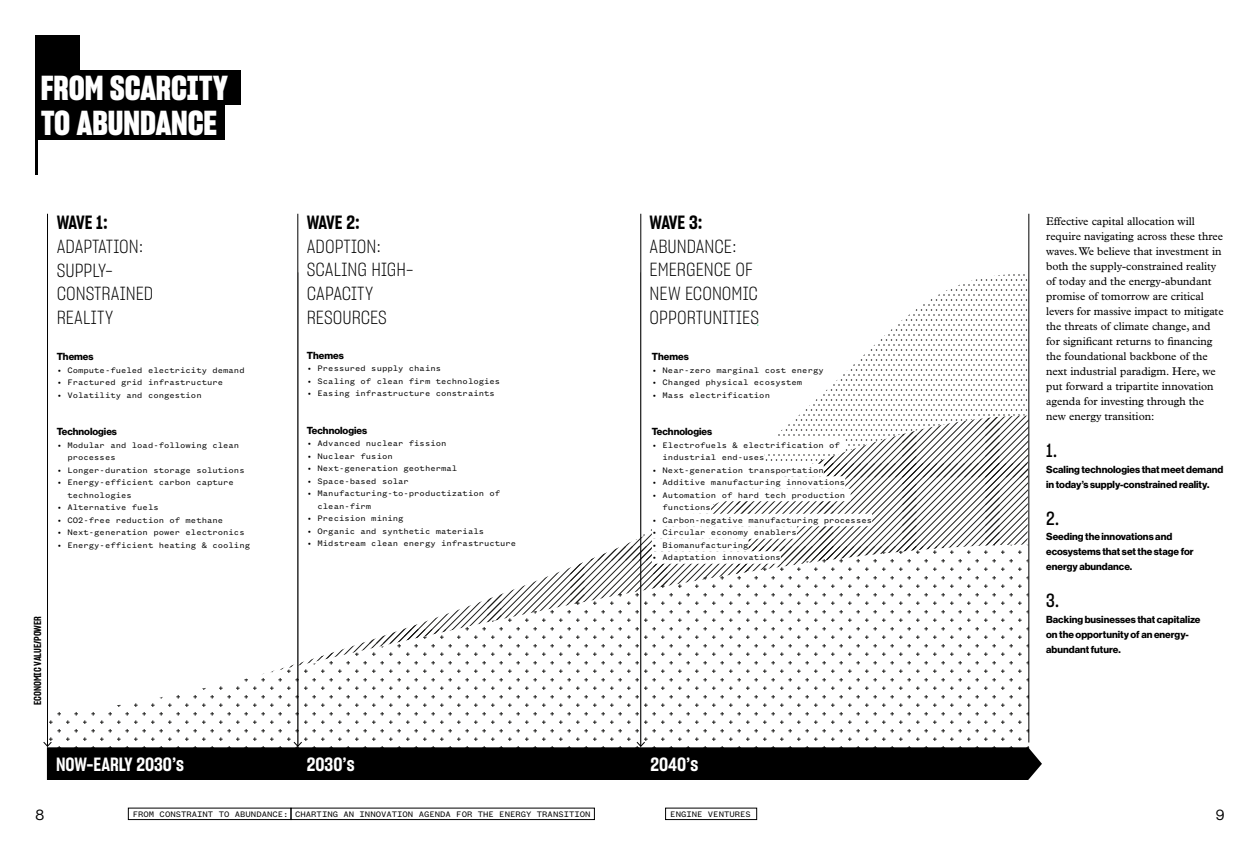
<style>
.page{position:relative;width:1260px;height:855px;background:#fff}
.page>*{position:absolute;margin:0;border:0;box-sizing:border-box;transform-origin:0 0}
.t1{font:33.75px/35px "Sharp Grotesk Bold 15";color:#fff}
.t2{font:18.75px/23.8px "Sharp Grotesk Light 15";color:#000}
.t3{font:18.75px "Sharp Grotesk Semi Bold 15";color:#fff}
.t4{font:18.75px "Sharp Grotesk Semi Bold 15";letter-spacing:-.05em;color:#000}
.t5{font:18.75px "Sharp Grotesk Medium 15";color:#000}
.t6{font:15px "N Haas Grotesk DS Std 55 Rg";color:#000}
.t7{font:12.5px "Sharp Grotesk Medium 15";color:#fff}
.t8{font:11.25px/15px "Plantin Std";color:#000}
.t9{font:10px/15px "N Haas Grotesk DS Std 75 Bd";color:#000}
.t10{font:10px "Sharp Grotesk Semi Bold 15";color:#000}
.t11{font:8.75px/12.5px "Founders Grotesk Mono";color:#000}
</style>
<div class="page">
<div style="left:128px;top:808px;width:163px;height:12px;border:1px solid #000"></div>
<div style="left:291px;top:808px;width:304px;height:12px;border:1px solid #000"></div>
<div style="left:665px;top:808px;width:92px;height:12px;border:1px solid #000"></div>
<svg style="left:640px;top:274px;width:387px;height:142px"></svg>
<svg style="left:297px;top:416px;width:732px;height:129px"></svg>
<svg style="left:49px;top:545px;width:980px;height:197px"></svg>
<hr style="left:47px;top:214px;width:1px;height:532px;background:#000">
<hr style="left:298px;top:214px;width:1px;height:532px;background:#000">
<hr style="left:641px;top:214px;width:1px;height:532px;background:#000">
<div style="left:35px;top:70px;width:206px;height:35px;background:#000"></div>
<div style="left:35px;top:105px;width:190px;height:35px;background:#000"></div>
<hr style="left:35px;top:140px;width:3px;height:35px;background:#000">
<div style="left:35px;top:35px;width:45px;height:35px;background:#000"></div>
<div style="left:652px;top:439px;width:193px;height:12px;background:#fff"></div>
<div style="left:663px;top:451px;width:102px;height:13px;background:#fff"></div>
<div style="left:652px;top:464px;width:172px;height:12px;background:#fff"></div>
<div style="left:652px;top:476px;width:193px;height:13px;background:#fff"></div>
<div style="left:652px;top:489px;width:199px;height:12px;background:#fff"></div>
<div style="left:663px;top:501px;width:48px;height:13px;background:#fff"></div>
<div style="left:652px;top:514px;width:220px;height:12px;background:#fff"></div>
<div style="left:652px;top:526px;width:145px;height:13px;background:#fff"></div>
<div style="left:652px;top:539px;width:97px;height:12px;background:#fff"></div>
<div style="left:652px;top:551px;width:129px;height:13px;background:#fff"></div>
<svg style="left:43px;top:742px;width:999px;height:38px;background:#252525"></svg>
<hr style="left:1029px;top:214px;width:1px;height:528px;background:#000">
<h1 class="t1" style="left:41px;top:69px;width:189px">FROM SCARCITY<br>TO ABUNDANCE</h1>
<h2 class="t4" style="left:57px;top:209px;width:52px">WAVE 1:</h2>
<h2 class="t2" style="left:57px;top:233px;width:98px">ADAPTATION:<br>SUPPLY-<br>CONSTRAINED<br>REALITY</h2>
<p class="t9" style="left:57px;top:349px;width:38px">Themes</p>
<p class="t11" style="left:57px;top:364px;width:190px">• Compute-fueled electricity demand</p>
<p class="t11" style="left:57px;top:376px;width:168px">• Fractured grid infrastructure</p>
<p class="t11" style="left:57px;top:389px;width:147px">• Volatility and congestion</p>
<p class="t9" style="left:57px;top:424px;width:62px">Technologies</p>
<p class="t11" style="left:67px;top:439px;width:173px;text-indent:-11px">• Modular and load-following clean processes</p>
<p class="t11" style="left:57px;top:464px;width:190px">• Longer-duration storage solutions</p>
<p class="t11" style="left:67px;top:476px;width:168px;text-indent:-11px">• Energy-efficient carbon capture technologies</p>
<p class="t11" style="left:57px;top:501px;width:104px">• Alternative fuels</p>
<p class="t11" style="left:57px;top:514px;width:168px">• CO2-free reduction of methane</p>
<p class="t11" style="left:57px;top:526px;width:190px">• Next-generation power electronics</p>
<p class="t11" style="left:57px;top:539px;width:195px">• Energy-efficient heating &amp; cooling</p>
<p class="t10" style="left:31px;top:705px;width:90px;rotate:-90deg">ECONOMIC VALUE/POWER</p>
<h2 class="t4" style="left:307px;top:209px;width:54px">WAVE 2:</h2>
<h2 class="t2" style="left:307px;top:233px;width:109px">ADOPTION:<br>SCALING HIGH-<br>CAPACITY<br>RESOURCES</h2>
<p class="t9" style="left:307px;top:348px;width:38px">Themes</p>
<p class="t11" style="left:307px;top:362px;width:136px">• Pressured supply chains</p>
<p class="t11" style="left:307px;top:375px;width:195px">• Scaling of clean firm technologies</p>
<p class="t11" style="left:307px;top:387px;width:190px">• Easing infrastructure constraints</p>
<p class="t9" style="left:307px;top:423px;width:62px">Technologies</p>
<p class="t11" style="left:307px;top:437px;width:141px">• Advanced nuclear fission</p>
<p class="t11" style="left:307px;top:450px;width:87px">• Nuclear fusion</p>
<p class="t11" style="left:307px;top:462px;width:152px">• Next-generation geothermal</p>
<p class="t11" style="left:307px;top:475px;width:104px">• Space-based solar</p>
<p class="t11" style="left:318px;top:487px;width:184px;text-indent:-11px">• Manufacturing-to-productization of clean-firm</p>
<p class="t11" style="left:307px;top:512px;width:98px">• Precision mining</p>
<p class="t11" style="left:307px;top:525px;width:179px">• Organic and synthetic materials</p>
<p class="t11" style="left:307px;top:537px;width:211px">• Midstream clean energy infrastructure</p>
<h2 class="t4" style="left:650px;top:209px;width:54px">WAVE 3:</h2>
<h2 class="t2" style="left:650px;top:233px;width:111px">ABUNDANCE:<br>EMERGENCE OF<br>NEW ECONOMIC<br>OPPORTUNITIES</h2>
<p class="t9" style="left:652px;top:349px;width:38px">Themes</p>
<p class="t11" style="left:652px;top:364px;width:173px">• Near-zero marginal cost energy</p>
<p class="t11" style="left:652px;top:376px;width:152px">• Changed physical ecosystem</p>
<p class="t11" style="left:652px;top:389px;width:120px">• Mass electrification</p>
<p class="t9" style="left:652px;top:424px;width:62px">Technologies</p>
<p class="t11" style="left:663px;top:439px;width:179px;text-indent:-11px">• Electrofuels &amp; electrification of industrial end-uses</p>
<p class="t11" style="left:652px;top:464px;width:173px">• Next-generation transportation</p>
<p class="t11" style="left:652px;top:476px;width:195px">• Additive manufacturing innovations</p>
<p class="t11" style="left:663px;top:489px;width:184px;text-indent:-11px">• Automation of hard tech production functions</p>
<p class="t11" style="left:652px;top:514px;width:222px">• Carbon-negative manufacturing processes</p>
<p class="t11" style="left:652px;top:526px;width:147px">• Circular economy enablers</p>
<p class="t11" style="left:652px;top:539px;width:98px">• Biomanufacturing</p>
<p class="t11" style="left:652px;top:551px;width:130px">• Adaptation innovations</p>
<h3 class="t7" style="left:50px;top:748px;width:25px">2024</h3>
<h3 class="t7" style="left:301px;top:748px;width:26px">2030</h3>
<h3 class="t7" style="left:643px;top:748px;width:26px">2040</h3>
<h2 class="t3" style="left:56px;top:751px;width:130px">NOW-EARLY 2030’s</h2>
<h2 class="t3" style="left:307px;top:751px;width:49px">2030’s</h2>
<h2 class="t3" style="left:651px;top:751px;width:49px">2040’s</h2>
<p class="t8" style="left:1046px;top:214px;width:179px">Effective capital allocation will require navigating across these three waves. We believe that investment in both the supply-constrained reality of today and the energy-abundant promise of tomorrow are critical levers for massive impact to mitigate the threats of climate change, and for significant returns to financing the foundational backbone of the next industrial paradigm. Here, we put forward a tripartite innovation agenda for investing through the new energy transition:</p>
<h2 class="t5" style="left:1046px;top:438px;width:13px">1.</h2>
<p class="t9" style="left:1046px;top:462px;width:179px">Scaling technologies that meet demand in today’s supply-constrained reality.</p>
<h2 class="t5" style="left:1046px;top:505px;width:15px">2.</h2>
<p class="t9" style="left:1046px;top:529px;width:149px">Seeding the innovations and ecosystems that set the stage for energy abundance.</p>
<h2 class="t5" style="left:1046px;top:588px;width:15px">3.</h2>
<p class="t9" style="left:1046px;top:612px;width:156px">Backing businesses that capitalize on the opportunity of an energy&shy;abundant future.</p>
<h3 class="t6" style="left:35px;top:806px;width:10px">8</h3>
<p class="t11" style="left:133px;top:808px;width:459px">FROM CONSTRAINT TO ABUNDANCE: CHARTING AN INNOVATION AGENDA FOR THE ENERGY TRANSITION</p>
<p class="t11" style="left:670px;top:808px;width:82px">ENGINE VENTURES</p>
<h3 class="t6" style="left:1216px;top:806px;width:10px">9</h3>
</div>
